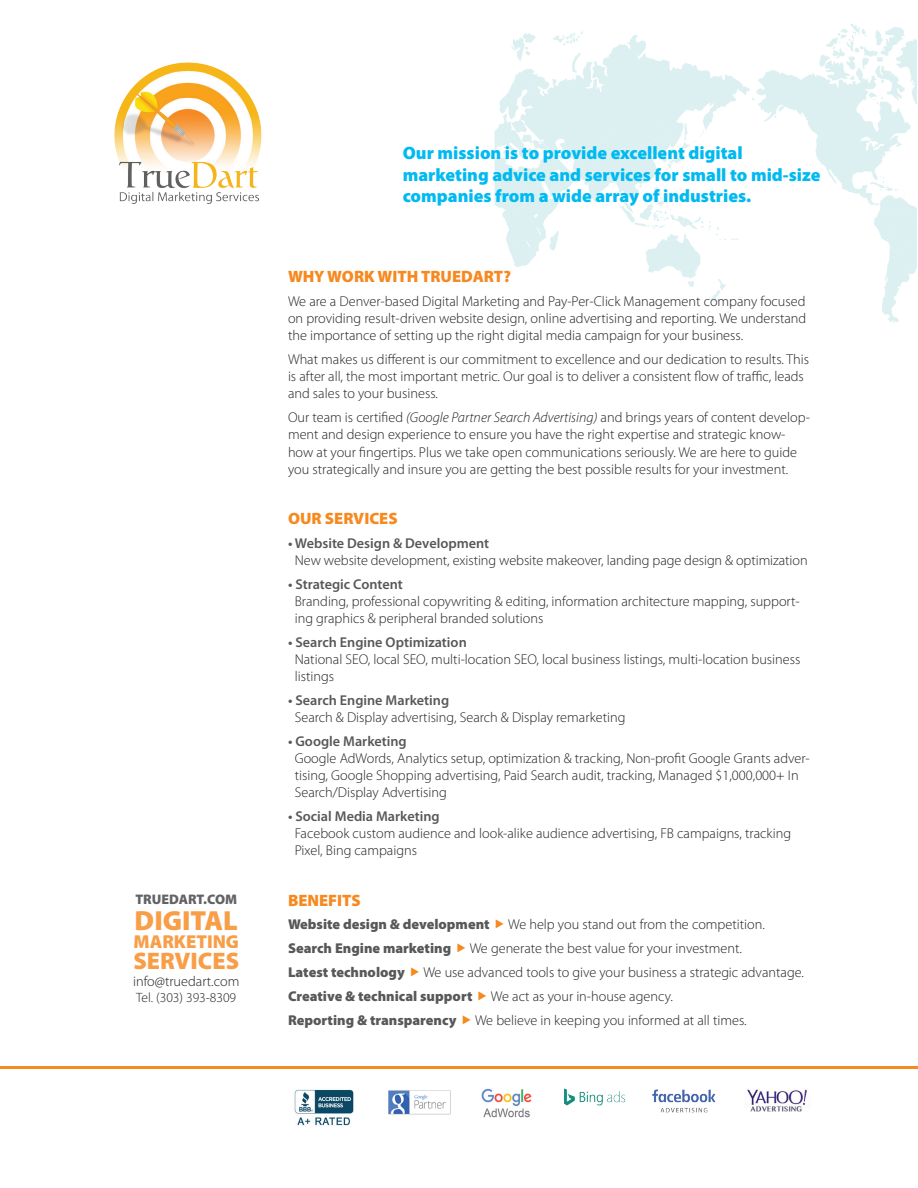
<style>
.page{position:relative;width:918px;height:1188px;background:#fff}
.page>*{position:absolute;margin:0;border:0;box-sizing:border-box;transform-origin:0 0}
.t1{font:900 27.75px "Myriad Pro";color:#f89e49}
.t2{font:900 24px "Myriad Pro";color:#f89e49}
.t3{font:900 18.75px "Myriad Pro";color:#f89e49}
.t4{font:900 18px/21.6px "Myriad Pro";color:#00baf1}
.t5{font:900 16.5px "Myriad Pro";color:#f6891f}
.t6{font:300 14.25px/17.1px "Myriad Pro";color:#231f20}
.t7{font:600 14.25px "Myriad Pro";color:#57585a}
.t8{font:900 14.25px "Myriad Pro";color:#57585a}
.t9{font:900 13.8px "Myriad Pro";color:#636366}
.t10{font:300 13.5px "Myriad Pro";color:#231f20}
.s1{font-style:italic}
</style>
<div class="page">
<svg style="left:499px;top:35px;width:251px;height:168px;fill:#ddf0f1"></svg>
<svg style="left:572px;top:51px;width:9px;height:22px"></svg>
<svg style="left:552px;top:31px;width:32px;height:14px"></svg>
<svg style="left:511px;top:33px;width:25px;height:28px"></svg>
<svg style="left:752px;top:24px;width:165px;height:299px"></svg>
<svg style="left:667px;top:122px;width:37px;height:47px"></svg>
<svg style="left:619px;top:187px;width:122px;height:126px"></svg>
<svg style="left:495px;top:114px;width:80px;height:153px"></svg>
<img style="left:114px;top:62px;width:148px;height:142px">
<hr style="left:0;top:1066px;width:918px;height:3px;background:#f6891f">
<img style="left:388px;top:1090px;width:63px;height:25px">
<img style="left:294px;top:1089px;width:60px;height:37px">
<img style="left:652px;top:1089px;width:64px;height:24px">
<img style="left:481px;top:1088px;width:51px;height:30px">
<img style="left:564px;top:1088px;width:62px;height:18px">
<img style="left:747px;top:1089px;width:60px;height:23px">
<p class="t9" style="left:135px;top:891px;width:103px">TRUEDART.COM</p>
<h1 class="t1" style="left:135px;top:902px;width:105px">DIGITAL</h1>
<h3 class="t3" style="left:133px;top:929px;width:107px">MARKETING</h3>
<h2 class="t2" style="left:133px;top:945px;width:107px">SERVICES</h2>
<p class="t6" style="left:133px;top:973px;width:108px">info@truedart.com</p>
<p class="t10" style="left:136px;top:990px;width:101px">Tel. (303) 393-8309</p>
<p class="t4" style="left:403px;top:141px;width:419px">Our mission is to provide excellent digital marketing advice and services for small to mid-size companies from a wide array of industries.</p>
<p class="t5" style="left:288px;top:266px;width:225px">WHY WORK WITH TRUEDART?</p>
<p class="t6" style="left:288px;top:293px;width:520px;text-align:justify">We are a Denver-based Digital Marketing and Pay-Per-Click Management company focused on providing result-driven website design, online advertising and reporting. We understand the importance of setting up the right digital media campaign for your business.</p>
<p class="t6" style="left:288px;top:351px;width:523px">What makes us different is our commitment to excellence and our dedication to results. This is after all, the most important metric. Our goal is to deliver a consistent flow of traffic, leads and sales to your business.</p>
<p class="t6" style="left:288px;top:409px;width:524px">Our team is certified <span class="s1">(Google Partner Search Advertising)</span> and brings years of content develop&shy;ment and design experience to ensure you have the right expertise and strategic know&shy;how at your fingertips. Plus we take open communications seriously. We are here to guide you strategically and insure you are getting the best possible results for your investment.</p>
<p class="t5" style="left:288px;top:507px;width:111px">OUR SERVICES</p>
<p class="t7" style="left:288px;top:534px;width:203px">• Website Design &amp; Development</p>
<p class="t6" style="left:295px;top:552px;width:514px">New website development, existing website makeover, landing page design &amp; optimization</p>
<p class="t7" style="left:288px;top:575px;width:116px">• Strategic Content</p>
<p class="t6" style="left:295px;top:592px;width:506px">Branding, professional copywriting &amp; editing, information architecture mapping, support&shy;ing graphics &amp; peripheral branded solutions</p>
<p class="t7" style="left:288px;top:633px;width:180px">• Search Engine Optimization</p>
<p class="t6" style="left:295px;top:651px;width:507px">National SEO, local SEO, multi-location SEO, local business listings, multi-location business listings</p>
<p class="t7" style="left:288px;top:691px;width:163px">• Search Engine Marketing</p>
<p class="t6" style="left:295px;top:709px;width:332px">Search &amp; Display advertising, Search &amp; Display remarketing</p>
<p class="t7" style="left:288px;top:732px;width:120px">• Google Marketing</p>
<p class="t6" style="left:295px;top:750px;width:516px">Google AdWords, Analytics setup, optimization &amp; tracking, Non-profit Google Grants adver&shy;tising, Google Shopping advertising, Paid Search audit, tracking, Managed $1,000,000+ In<br>Search/Display Advertising</p>
<p class="t7" style="left:288px;top:807px;width:153px">• Social Media Marketing</p>
<p class="t6" style="left:295px;top:825px;width:498px">Facebook custom audience and look-alike audience advertising, FB campaigns, tracking<br>Pixel, Bing campaigns</p>
<p class="t5" style="left:288px;top:889px;width:74px">BENEFITS</p>
<p class="t8" style="left:288px;top:915px;width:203px">Website design &amp; development</p>
<p class="t6" style="left:508px;top:916px;width:258px">We help you stand out from the competition.</p>
<p class="t8" style="left:288px;top:939px;width:165px">Search Engine marketing</p>
<p class="t6" style="left:470px;top:940px;width:274px">We generate the best value for your investment.</p>
<p class="t8" style="left:288px;top:963px;width:118px">Latest technology</p>
<p class="t6" style="left:423px;top:964px;width:382px">We use advanced tools to give your business a strategic advantage.</p>
<p class="t8" style="left:288px;top:987px;width:186px">Creative &amp; technical support</p>
<p class="t6" style="left:491px;top:988px;width:184px">We act as your in-house agency.</p>
<p class="t8" style="left:288px;top:1011px;width:170px">Reporting &amp; transparency</p>
<p class="t6" style="left:475px;top:1011px;width:273px">We believe in keeping you informed at all times.</p>
</div>
